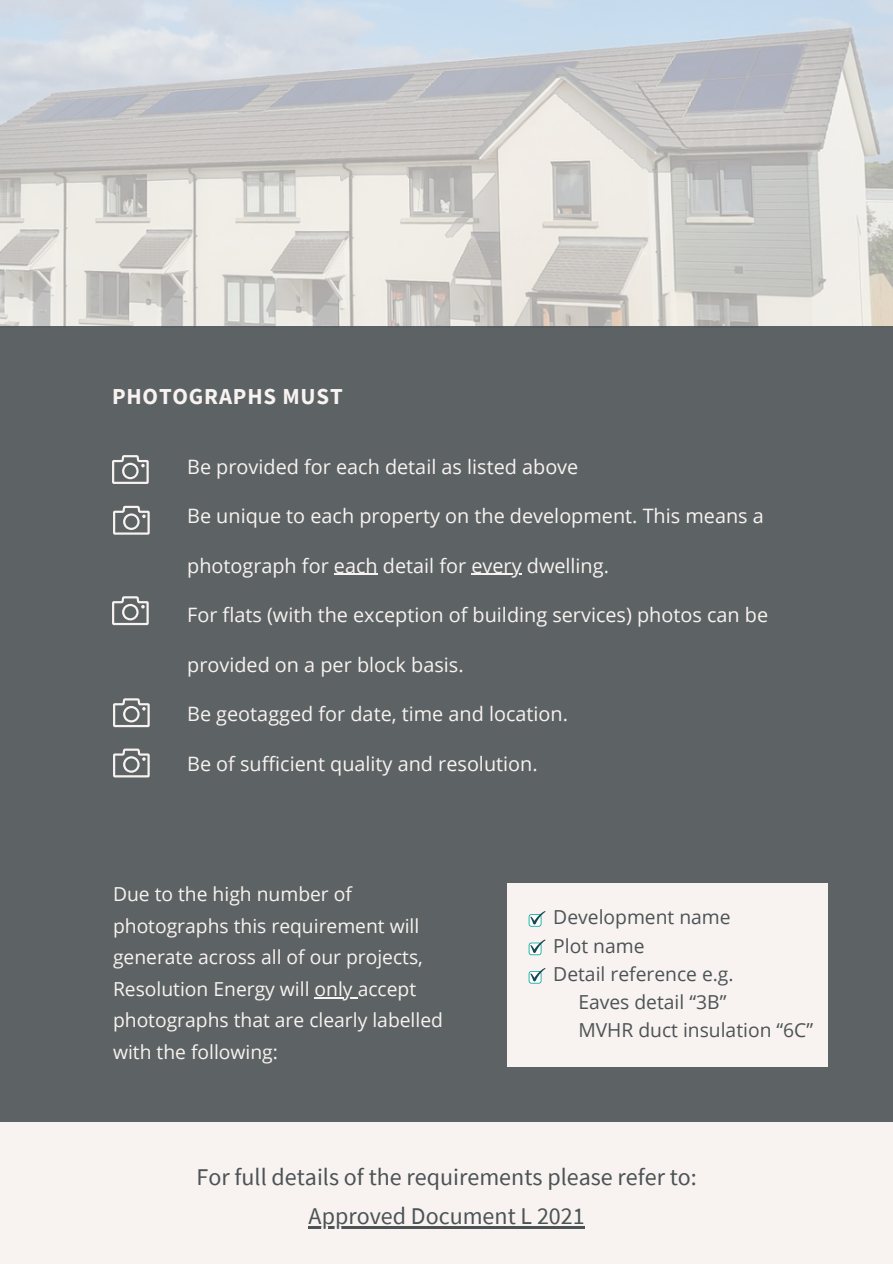
<style>
.page{position:relative;width:893px;height:1264px;background:#fff}
.page>*{position:absolute;margin:0;border:0;box-sizing:border-box;transform-origin:0 0}
.t1{font:24px "Source Sans Pro";color:#4c5356}
.t2{font:700 22.8px "Source Sans Pro";letter-spacing:.035em;color:#f8f3f0}
.t3{font:19.8px "Open Sans";color:#f8f3f0}
.t4{font:19.35px/31.5px "Open Sans";color:#f8f3f0}
.t5{font:19.35px "Open Sans";color:#4c5356}
</style>
<div class="page">
<div style="left:0;top:0;width:892px;height:1263px;background:#f8f3f0"></div>
<img style="left:0;top:0;width:892px;height:327px">
<div style="left:0;top:327px;width:892px;height:795px;background:#5d6365"></div>
<div style="left:507px;top:882px;width:321px;height:184px;background:#f8f3f0"></div>
<svg style="left:112px;top:455px;width:37px;height:29px"></svg>
<hr style="left:334px;top:574px;width:44px;height:1px;background:#f8f3f0">
<hr style="left:471px;top:574px;width:50px;height:1px;background:#f8f3f0">
<hr style="left:314px;top:997px;width:43px;height:1px;background:#f8f3f0">
<svg style="left:113px;top:506px;width:37px;height:28px"></svg>
<svg style="left:112px;top:596px;width:37px;height:29px"></svg>
<svg style="left:113px;top:698px;width:37px;height:29px"></svg>
<svg style="left:113px;top:748px;width:37px;height:29px"></svg>
<hr style="left:308px;top:1226px;width:276px;height:2px;background:#4c5356">
<svg style="left:528px;top:911px;width:17px;height:15px"></svg>
<svg style="left:528px;top:939px;width:17px;height:16px"></svg>
<svg style="left:528px;top:968px;width:17px;height:15px"></svg>
<p class="t2" style="left:112px;top:382px;width:232px">PHOTOGRAPHS MUST</p>
<p class="t3" style="left:187px;top:452px;width:392px">Be provided for each detail as listed above</p>
<p class="t3" style="left:187px;top:502px;width:578px">Be unique to each property on the development. This means a</p>
<p class="t3" style="left:187px;top:551px;width:423px">photograph for each detail for every dwelling.</p>
<p class="t3" style="left:187px;top:601px;width:582px">For flats (with the exception of building services) photos can be</p>
<p class="t3" style="left:187px;top:650px;width:278px">provided on a per block basis.</p>
<p class="t3" style="left:187px;top:700px;width:382px">Be geotagged for date, time and location.</p>
<p class="t3" style="left:187px;top:749px;width:352px">Be of sufficient quality and resolution.</p>
<p class="t4" style="left:113px;top:878px;width:331px">Due to the high number of photographs this requirement will generate across all of our projects,<br>Resolution Energy will only accept photographs that are clearly labelled with the following:</p>
<p class="t5" style="left:553px;top:903px;width:179px">Development name</p>
<p class="t5" style="left:553px;top:931px;width:93px">Plot name</p>
<p class="t5" style="left:553px;top:960px;width:182px">Detail reference e.g.</p>
<p class="t5" style="left:578px;top:988px;width:149px">Eaves detail “3B”</p>
<p class="t5" style="left:578px;top:1016px;width:236px">MVHR duct insulation “6C”</p>
<p class="t1" style="left:196px;top:1161px;width:502px">For full details of the requirements please refer to:</p>
<p class="t1" style="left:308px;top:1200px;width:277px">Approved Document L 2021</p>
</div>
